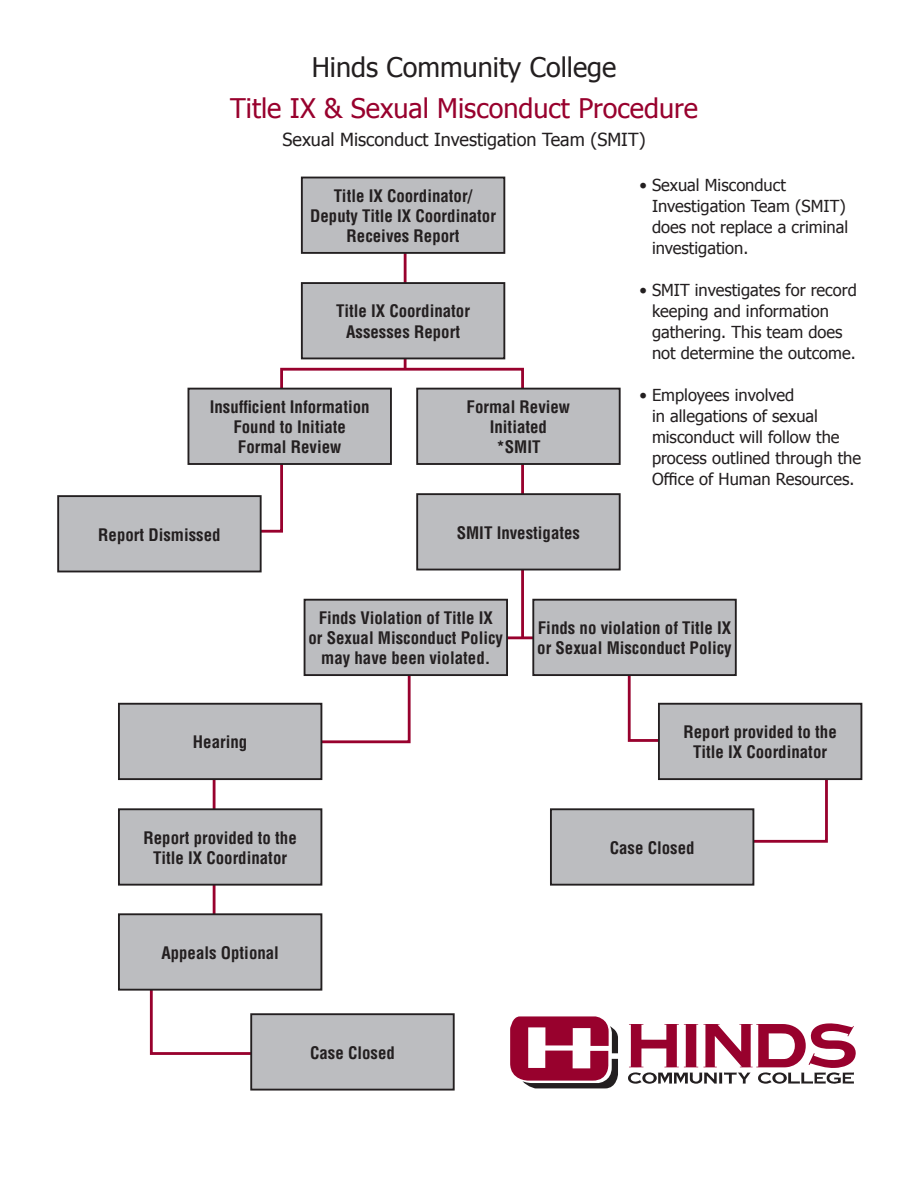
<style>
.page{position:relative;width:918px;height:1188px;background:#fff}
.page>*{position:absolute;margin:0;border:0;box-sizing:border-box;transform-origin:0 0}
.t1{font:27px "Tahoma";color:#98012d}
.t2{font:27px "Tahoma";color:#231f20}
.t3{font:18px "Tahoma";color:#231f20}
.t4{font:700 condensed 16.8px/20.2px "Helvetica";color:#231f20;text-align:center}
.t5{font:16.5px/21px "Tahoma";color:#231f20}
</style>
<div class="page">
<svg style="left:149px;top:636px;width:680px;height:419px"></svg>
<div style="left:119px;top:809px;width:202px;height:76px;background:#bcbdc0"></div>
<div style="left:118px;top:808px;width:204px;height:78px;border:2px solid #231f20"></div>
<div style="left:551px;top:809px;width:202px;height:76px;background:#bcbdc0"></div>
<div style="left:550px;top:808px;width:204px;height:78px;border:2px solid #231f20"></div>
<div style="left:119px;top:914px;width:202px;height:76px;background:#bcbdc0"></div>
<div style="left:118px;top:913px;width:204px;height:78px;border:2px solid #231f20"></div>
<hr style="left:404px;top:221px;width:3px;height:148px;background:#98012d">
<svg style="left:243px;top:366px;width:282px;height:275px"></svg>
<div style="left:302px;top:178px;width:202px;height:75px;background:#bcbdc0"></div>
<div style="left:301px;top:177px;width:204px;height:77px;border:2px solid #231f20"></div>
<div style="left:302px;top:283px;width:202px;height:75px;background:#bcbdc0"></div>
<div style="left:301px;top:282px;width:204px;height:77px;border:2px solid #231f20"></div>
<div style="left:188px;top:389px;width:203px;height:75px;background:#bcbdc0"></div>
<div style="left:188px;top:388px;width:204px;height:77px;border:2px solid #231f20"></div>
<div style="left:417px;top:389px;width:203px;height:75px;background:#bcbdc0"></div>
<div style="left:416px;top:388px;width:205px;height:77px;border:2px solid #231f20"></div>
<div style="left:417px;top:494px;width:203px;height:76px;background:#bcbdc0"></div>
<div style="left:416px;top:493px;width:205px;height:77px;border:2px solid #231f20"></div>
<div style="left:58px;top:496px;width:203px;height:76px;background:#bcbdc0"></div>
<div style="left:57px;top:495px;width:205px;height:77px;border:2px solid #231f20"></div>
<div style="left:119px;top:704px;width:202px;height:75px;background:#bcbdc0"></div>
<div style="left:118px;top:703px;width:204px;height:77px;border:2px solid #231f20"></div>
<div style="left:659px;top:704px;width:202px;height:75px;background:#bcbdc0"></div>
<div style="left:658px;top:703px;width:204px;height:77px;border:2px solid #231f20"></div>
<div style="left:251px;top:1014px;width:203px;height:76px;background:#bcbdc0"></div>
<div style="left:250px;top:1013px;width:205px;height:78px;border:2px solid #231f20"></div>
<div style="left:305px;top:600px;width:202px;height:75px;background:#bcbdc0"></div>
<div style="left:304px;top:599px;width:204px;height:77px;border:2px solid #231f20"></div>
<div style="left:533px;top:600px;width:203px;height:75px;background:#bcbdc0"></div>
<div style="left:532px;top:599px;width:205px;height:77px;border:2px solid #231f20"></div>
<svg style="left:509px;top:1015px;width:111px;height:74px"></svg>
<svg style="left:628px;top:1023px;width:228px;height:61px"></svg>
<h1 class="t2" style="left:312px;top:49px;width:306px">Hinds Community College</h1>
<h1 class="t1" style="left:230px;top:90px;width:469px">Title IX &amp; Sexual Misconduct Procedure</h1>
<p class="t3" style="left:283px;top:127px;width:365px">Sexual Misconduct Investigation Team (SMIT)</p>
<p class="t4" style="left:310px;top:185px;width:187px">Title IX Coordinator/<br>Deputy Title IX Coordinator<br>Receives Report</p>
<p class="t5" style="left:652px;top:174px;width:198px;text-indent:-13px">• Sexual Misconduct<br>Investigation Team (SMIT) does not replace a criminal investigation.</p>
<p class="t5" style="left:652px;top:279px;width:206px;text-indent:-13px">• SMIT investigates for record keeping and information gathering. This team does not determine the outcome.</p>
<p class="t5" style="left:652px;top:384px;width:211px;text-indent:-13px">• Employees involved<br>in allegations of sexual misconduct will follow the process outlined through the<br>Office of Human Resources.</p>
<p class="t4" style="left:336px;top:301px;width:135px">Title IX Coordinator<br>Assesses Report</p>
<p class="t4" style="left:210px;top:396px;width:161px">Insufficient Information<br>Found to Initiate<br>Formal Review</p>
<p class="t4" style="left:467px;top:396px;width:105px">Formal Review<br>Initiated *SMIT</p>
<p class="t4" style="left:98px;top:524px;width:124px">Report Dismissed</p>
<p class="t4" style="left:457px;top:522px;width:125px">SMIT Investigates</p>
<p class="t4" style="left:309px;top:608px;width:196px">Finds Violation of Title IX<br>or Sexual Misconduct Policy may have been violated.</p>
<p class="t4" style="left:537px;top:618px;width:196px;text-align:left">Finds no violation of Title IX or Sexual Misconduct Policy</p>
<p class="t4" style="left:193px;top:732px;width:56px">Hearing</p>
<p class="t4" style="left:684px;top:722px;width:155px">Report provided to the<br>Title IX Coordinator</p>
<p class="t4" style="left:144px;top:827px;width:155px">Report provided to the<br>Title IX Coordinator</p>
<p class="t4" style="left:610px;top:837px;width:86px">Case Closed</p>
<p class="t4" style="left:161px;top:942px;width:119px">Appeals Optional</p>
<p class="t4" style="left:310px;top:1042px;width:86px">Case Closed</p>
</div>
